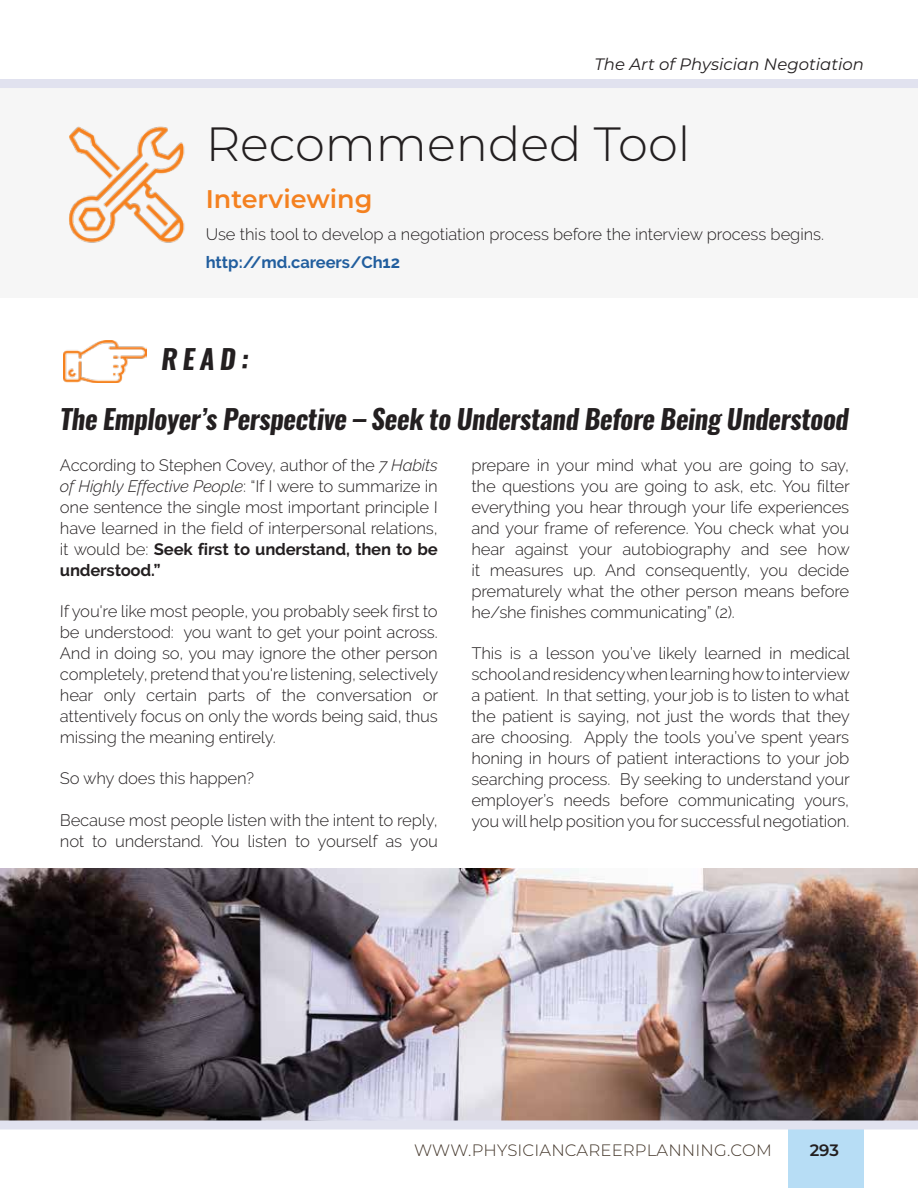
<style>
.page{position:relative;width:918px;height:1188px;background:#fff}
.page>*{position:absolute;margin:0;border:0;box-sizing:border-box;transform-origin:0 0}
.t1{font:300 48px "Montserrat";color:#231f20}
.t2{font:italic 700 27px "Oswald";letter-spacing:-.015em;color:#231f20}
.t3{font:600 25.5px "Montserrat";color:#f48120}
.t4{font:300 16.5px/21px "Raleway";letter-spacing:-.005em;color:#231f20;text-align:justify}
.t5{font:300 16.5px "Montserrat";letter-spacing:.01em;color:#43362a}
.t6{font:italic 16.5px "Montserrat";color:#231f20}
.t7{font:700 16.5px "Raleway";color:#215e9e}
.t8{font:600 16.5px "Montserrat";color:#231f20}
.s1{font-style:italic}
.s2{font-weight:700}
</style>
<div class="page">
<img style="left:0;top:868px;width:918px;height:253px">
<div style="left:0;top:84px;width:918px;height:214px;background:#f6f6f6"></div>
<img style="left:69px;top:126px;width:116px;height:117px">
<div style="left:0;top:79px;width:918px;height:9px;background:#e1e2ef"></div>
<img style="left:64px;top:340px;width:82px;height:42px">
<div style="left:788px;top:1125px;width:76px;height:63px;background:#b7ddf5"></div>
<div style="left:0;top:1121px;width:918px;height:9px;background:#e1e2ef"></div>
<p class="t6" style="left:594px;top:53px;width:271px">The Art of Physician Negotiation</p>
<h1 class="t1" style="left:206px;top:111px;width:486px">Recommended Tool</h1>
<h3 class="t3" style="left:206px;top:181px;width:168px">Interviewing</h3>
<p class="t4" style="left:206px;top:224px;width:620px">Use this tool to develop a negotiation process before the interview process begins.</p>
<p class="t7" style="left:206px;top:253px;width:196px">http://md.careers/Ch12</p>
<h2 class="t2" style="left:161px;top:340px;width:89px">READ:</h2>
<h2 class="t2" style="left:60px;top:400px;width:790px">The Employer’s Perspective – Seek to Understand Before Being Understood</h2>
<p class="t4" style="left:60px;top:455px;width:380px">According to Stephen Covey, author of the <span class="s1">7 Habits of Highly Effective People</span>: “If I were to summarize in one sentence the single most important principle I have learned in the field of interpersonal relations, it would be: <span class="s2">Seek first to understand, then to be understood.”</span></p>
<p class="t4" style="left:60px;top:601px;width:380px">If you're like most people, you probably seek first to be understood: you want to get your point across.<br>And in doing so, you may ignore the other person completely, pretend that you're listening, selectively hear only certain parts of the conversation or attentively focus on only the words being said, thus missing the meaning entirely.</p>
<p class="t4" style="left:60px;top:768px;width:196px">So why does this happen?</p>
<p class="t4" style="left:60px;top:809px;width:380px">Because most people listen with the intent to reply, not to understand. You listen to yourself as you</p>
<p class="t4" style="left:471px;top:455px;width:380px">prepare in your mind what you are going to say, the questions you are going to ask, etc. You filter everything you hear through your life experiences and your frame of reference. You check what you hear against your autobiography and see how it measures up. And consequently, you decide prematurely what the other person means before he/she finishes communicating” (2).</p>
<p class="t4" style="left:471px;top:643px;width:380px">This is a lesson you’ve likely learned in medical school and residency when learning how to interview a patient. In that setting, your job is to listen to what the patient is saying, not just the words that they are choosing. Apply the tools you’ve spent years honing in hours of patient interactions to your job searching process. By seeking to understand your employer’s needs before communicating yours, you will help position you for successful negotiation.</p>
<p class="t5" style="left:414px;top:1139px;width:359px">WWW.PHYSICIANCAREERPLANNING.COM</p>
<p class="t8" style="left:810px;top:1138px;width:31px">293</p>
</div>
